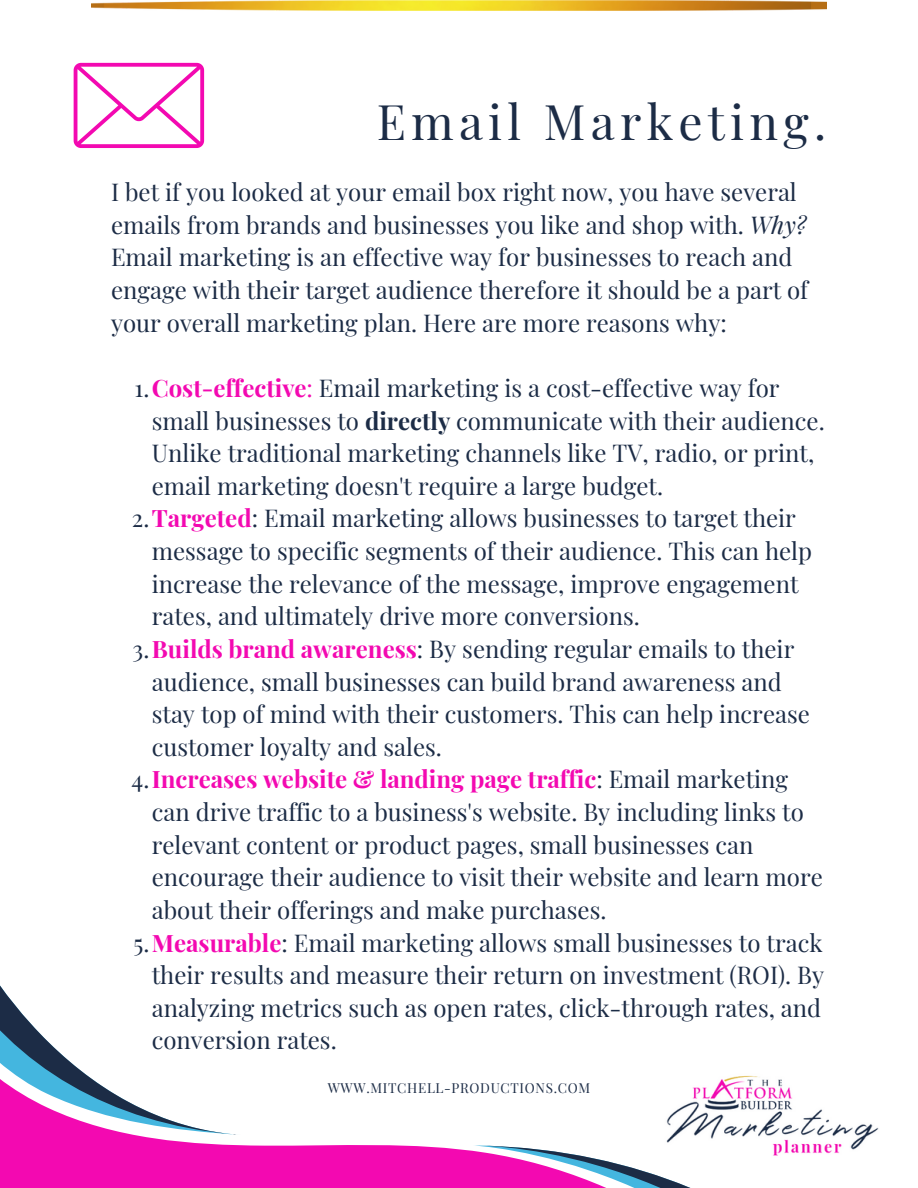
<style>
.page{position:relative;width:918px;height:1188px;background:#fff}
.page>*{position:absolute;margin:0;border:0;box-sizing:border-box;transform-origin:0 0}
.t1{font:48px "Playfair Display";letter-spacing:.11em;color:#1c2c46}
.t2{font:24px/32.7px "Playfair Display";color:#1c2c46}
.t3{font:700 24px "Playfair Display";color:#f309b1}
.t4{font:13.5px "Playfair Display";letter-spacing:.05em;color:#1c2c46}
.s1{font-style:italic}
.s2{font-weight:700;color:#f309b1}
.s3{color:#f309b1}
.s4{font-weight:700}
.s5{font-weight:400;color:#1c2c46}
</style>
<div class="page">
<svg style="left:0;top:1135px;width:473px;height:53px;background:#f429bb"></svg>
<svg style="left:473px;top:1145px;width:218px;height:43px"></svg>
<svg style="left:0;top:985px;width:230px;height:149px"></svg>
<svg style="left:74px;top:63px;width:130px;height:85px"></svg>
<img style="left:654px;top:1075px;width:225px;height:87px">
<img style="left:92px;top:0;width:734px;height:10px">
<h1 class="t1" style="left:377px;top:88px;width:451px">Email Marketing.</h1>
<p class="t2" style="left:111px;top:175px;width:699px">I bet if you looked at your email box right now, you have several emails from brands and businesses you like and shop with. <span class="s1">Why?<br></span>Email marketing is an effective way for businesses to reach and engage with their target audience therefore it should be a part of your overall marketing plan. Here are more reasons why:</p>
<p class="t2" style="left:135px;top:371px;width:647px">1.<span class="s2">Cost-effective</span><span class="s3">:</span> Email marketing is a cost-effective way for</p>
<p class="t2" style="left:152px;top:403px;width:674px">small businesses to <span class="s4">directly</span> communicate with their audience.</p>
<p class="t2" style="left:152px;top:436px;width:664px">Unlike traditional marketing channels like TV, radio, or print,</p>
<p class="t2" style="left:152px;top:468px;width:513px">email marketing doesn't require a large budget.</p>
<p class="t2" style="left:132px;top:501px;width:666px">2.<span class="s2">Targeted</span>: Email marketing allows businesses to target their</p>
<p class="t2" style="left:152px;top:534px;width:662px">message to specific segments of their audience. This can help</p>
<p class="t2" style="left:152px;top:566px;width:648px">increase the relevance of the message, improve engagement</p>
<p class="t2" style="left:152px;top:599px;width:489px">rates, and ultimately drive more conversions.</p>
<p class="t2" style="left:133px;top:632px;width:663px">3.<span class="s2">Builds brand awareness</span>: By sending regular emails to their</p>
<p class="t2" style="left:152px;top:664px;width:631px">audience, small businesses can build brand awareness and</p>
<p class="t2" style="left:152px;top:697px;width:660px">stay top of mind with their customers. This can help increase</p>
<p class="t2" style="left:152px;top:729px;width:292px">customer loyalty and sales.</p>
<p class="t3" style="left:132px;top:762px;width:658px"><span class="s5">4.</span>Increases website &amp; landing page traffic<span class="s5">: Email marketing</span></p>
<p class="t2" style="left:152px;top:795px;width:654px">can drive traffic to a business's website. By including links to</p>
<p class="t2" style="left:152px;top:827px;width:603px">relevant content or product pages, small businesses can</p>
<p class="t2" style="left:152px;top:860px;width:673px">encourage their audience to visit their website and learn more</p>
<p class="t2" style="left:152px;top:893px;width:456px">about their offerings and make purchases.</p>
<p class="t2" style="left:133px;top:925px;width:691px">5.<span class="s2">Measurable</span>: Email marketing allows small businesses to track</p>
<p class="t2" style="left:152px;top:958px;width:674px">their results and measure their return on investment (ROI). By</p>
<p class="t2" style="left:152px;top:990px;width:671px">analyzing metrics such as open rates, click-through rates, and</p>
<p class="t2" style="left:152px;top:1023px;width:186px">conversion rates.</p>
<p class="t4" style="left:328px;top:1078px;width:264px">WWW.MITCHELL-PRODUCTIONS.COM</p>
</div>
